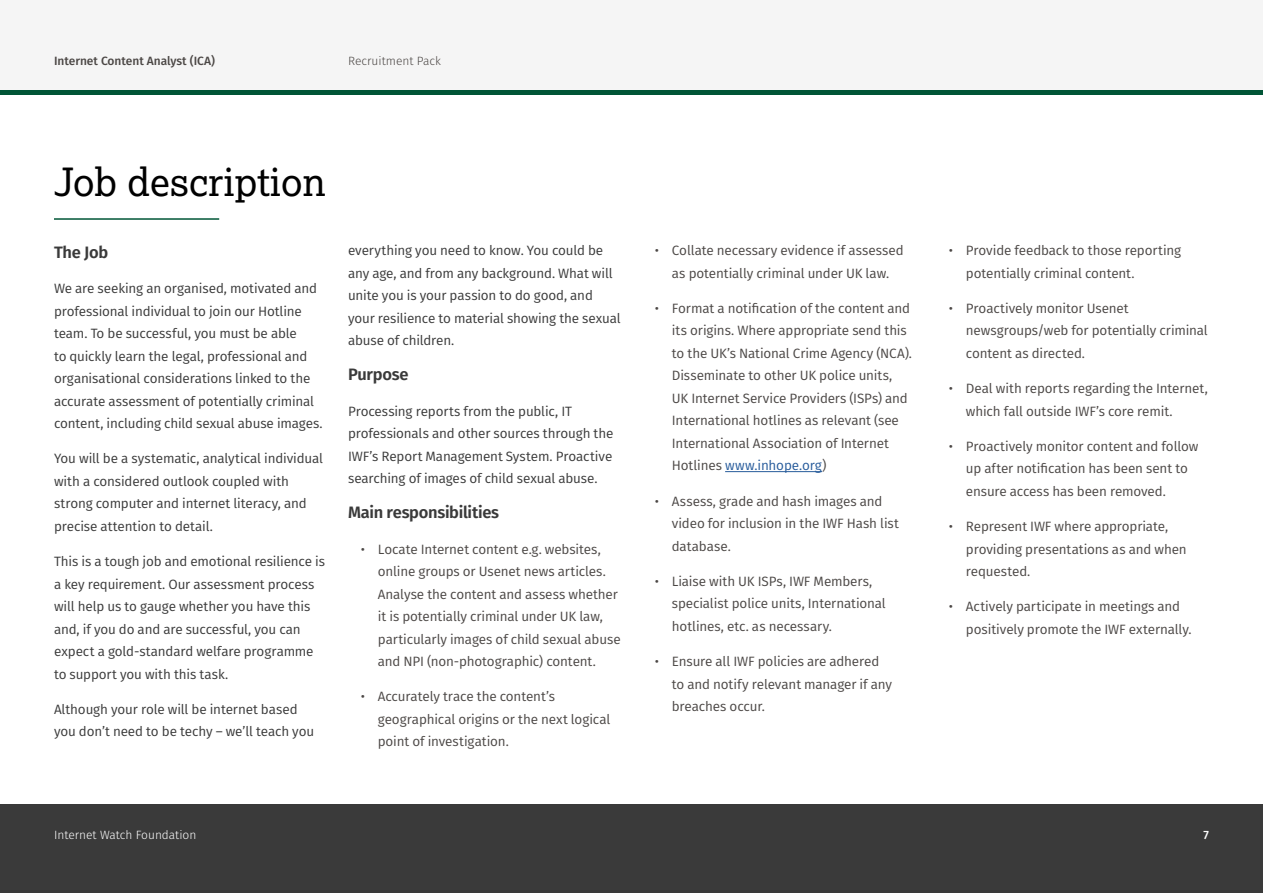
<style>
.page{position:relative;width:1263px;height:893px;background:#fff}
.page>*{position:absolute;margin:0;border:0;box-sizing:border-box;transform-origin:0 0}
.t1{font:39px "Lexia";color:#000}
.t2{font:600 16.5px "Fira Sans";letter-spacing:-.015em;color:#3a3a3a}
.t3{font:13.5px/22.5px "Fira Sans";letter-spacing:-.01em;color:#4b4745}
.t4{font:13.5px/22.5px "Fira Sans";letter-spacing:-.01em;color:#3a3a3a}
.t5{font:500 12px "Fira Sans";color:#4b4745}
.t6{font:300 12px "Fira Sans";color:#fff}
.t7{font:300 12px "Fira Sans";color:#4b4745}
.t8{font:500 12px "Fira Sans";color:#fff}
.s1{color:#275b9b}
</style>
<div class="page">
<div style="left:0;top:0;width:1263px;height:91px;background:#f5f5f5"></div>
<div style="left:0;top:805px;width:1263px;height:88px;background:#3a3a3a"></div>
<div style="left:0;top:90px;width:1263px;height:5px;background:#005536"></div>
<hr style="left:54px;top:218px;width:165px;height:2px;background:#005536">
<hr style="left:725px;top:471px;width:97px;height:1px;background:#275b9b">
<p class="t5" style="left:54px;top:51px;width:162px">Internet Content Analyst (ICA)</p>
<p class="t7" style="left:348px;top:52px;width:95px">Recruitment Pack</p>
<p class="t1" style="left:54px;top:158px;width:273px">Job description</p>
<p class="t2" style="left:54px;top:239px;width:56px">The Job</p>
<p class="t4" style="left:54px;top:277px;width:270px">We are seeking an organised, motivated and professional individual to join our Hotline team. To be successful, you must be able<br>to quickly learn the legal, professional and organisational considerations linked to the accurate assessment of potentially criminal content, including child sexual abuse images.</p>
<p class="t4" style="left:54px;top:447px;width:271px">You will be a systematic, analytical individual with a considered outlook coupled with strong computer and internet literacy, and precise attention to detail.</p>
<p class="t4" style="left:54px;top:550px;width:272px">This is a tough job and emotional resilience is a key requirement. Our assessment process will help us to gauge whether you have this and, if you do and are successful, you can expect a gold-standard welfare programme to support you with this task.</p>
<p class="t4" style="left:54px;top:698px;width:262px">Although your role will be internet based you don’t need to be techy – we’ll teach you</p>
<p class="t4" style="left:348px;top:239px;width:274px">everything you need to know. You could be any age, and from any background. What will unite you is your passion to do good, and your resilience to material showing the sexual abuse of children.</p>
<p class="t2" style="left:348px;top:361px;width:62px">Purpose</p>
<p class="t4" style="left:348px;top:399px;width:267px">Processing reports from the public, IT professionals and other sources through the IWF’s Report Management System. Proactive searching of images of child sexual abuse.</p>
<p class="t2" style="left:348px;top:499px;width:153px">Main responsibilities</p>
<p class="t3" style="left:378px;top:537px;width:244px;text-indent:-17px">• Locate Internet content e.g. websites, online groups or Usenet news articles.<br>Analyse the content and assess whether it is potentially criminal under UK law, particularly images of child sexual abuse and NPI (non-photographic) content.</p>
<p class="t3" style="left:378px;top:685px;width:234px;text-indent:-17px">• Accurately trace the content’s geographical origins or the next logical point of investigation.</p>
<p class="t3" style="left:655px;top:239px;width:250px;text-align:center">• Collate necessary evidence if assessed as potentially criminal under UK law.</p>
<p class="t3" style="left:672px;top:296px;width:242px;text-indent:-17px">• Format a notification of the content and its origins. Where appropriate send this to the UK’s National Crime Agency (NCA).<br>Disseminate to other UK police units, UK Internet Service Providers (ISPs) and International hotlines as relevant (see International Association of Internet Hotlines <span class="s1">www.inhope.org</span>)</p>
<p class="t3" style="left:672px;top:489px;width:229px;text-indent:-17px">• Assess, grade and hash images and video for inclusion in the IWF Hash list database.</p>
<p class="t3" style="left:672px;top:569px;width:215px;text-indent:-17px">• Liaise with UK ISPs, IWF Members, specialist police units, International hotlines, etc. as necessary.</p>
<p class="t3" style="left:672px;top:650px;width:222px;text-indent:-17px">• Ensure all IWF policies are adhered to and notify relevant manager if any breaches occur.</p>
<p class="t3" style="left:966px;top:239px;width:217px;text-indent:-17px">• Provide feedback to those reporting potentially criminal content.</p>
<p class="t3" style="left:966px;top:296px;width:243px;text-indent:-17px">• Proactively monitor Usenet newsgroups/web for potentially criminal content as directed.</p>
<p class="t3" style="left:966px;top:377px;width:243px;text-indent:-17px">• Deal with reports regarding the Internet, which fall outside IWF’s core remit.</p>
<p class="t3" style="left:966px;top:434px;width:234px;text-indent:-17px">• Proactively monitor content and follow up after notification has been sent to ensure access has been removed.</p>
<p class="t3" style="left:966px;top:515px;width:222px;text-indent:-17px">• Represent IWF where appropriate, providing presentations as and when requested.</p>
<p class="t3" style="left:966px;top:595px;width:227px;text-indent:-17px">• Actively participate in meetings and positively promote the IWF externally.</p>
<p class="t6" style="left:54px;top:826px;width:144px">Internet Watch Foundation</p>
<p class="t8" style="left:1203px;top:825px;width:7px">7</p>
</div>
